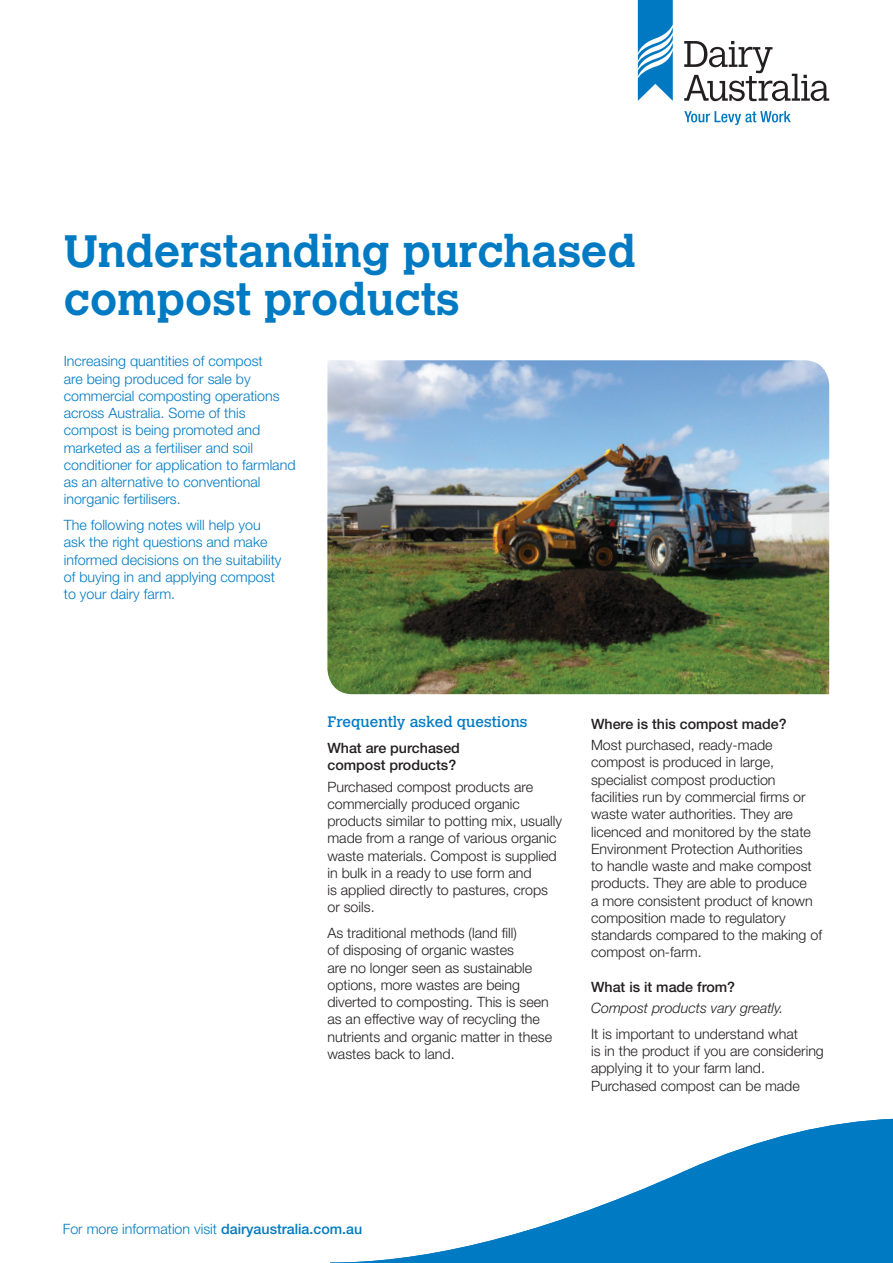
<style>
.page{position:relative;width:893px;height:1263px;background:#fff}
.page>*{position:absolute;margin:0;border:0;box-sizing:border-box;transform-origin:0 0}
.t1{font:700 45px/48px "Calvert MT Std";color:#007ac2}
.t2{font:15px "Calvert MT Std";color:#007ac2}
.t3{font:300 14.25px/17.2px "Helvetica Neue LT Std";color:#231f20}
.t4{font:300 14.25px/17.2px "Helvetica Neue LT Std";color:#007ac2}
.t5{font:500 14.25px/17.2px "Helvetica Neue LT Std";color:#231f20}
.t6{font:italic 300 14.25px "Helvetica Neue LT Std";color:#231f20}
.s1{font-weight:500}
</style>
<div class="page">
<svg style="left:330px;top:1119px;width:563px;height:144px"></svg>
<img style="left:327px;top:360px;width:502px;height:334px">
<svg style="left:684px;top:41px;width:145px;height:60px"></svg>
<svg style="left:638px;top:1px;width:35px;height:100px"></svg>
<svg style="left:684px;top:111px;width:107px;height:14px"></svg>
<hr style="left:638px;top:0;width:35px;height:1px;background:#0079c2">
<h1 class="t1" style="left:64px;top:226px;width:574px">Understanding purchased compost products</h1>
<p class="t4" style="left:64px;top:352px;width:233px">Increasing quantities of compost<br>are being produced for sale by commercial composting operations across Australia. Some of this compost is being promoted and marketed as a fertiliser and soil conditioner for application to farmland as an alternative to conventional inorganic fertilisers.</p>
<p class="t4" style="left:64px;top:516px;width:219px">The following notes will help you ask the right questions and make informed decisions on the suitability of buying in and applying compost to your dairy farm.</p>
<p class="t2" style="left:327px;top:713px;width:201px">Frequently asked questions</p>
<p class="t5" style="left:327px;top:739px;width:134px">What are purchased compost products?</p>
<p class="t3" style="left:327px;top:778px;width:236px">Purchased compost products are commercially produced organic products similar to potting mix, usually made from a range of various organic waste materials. Compost is supplied in bulk in a ready to use form and<br>is applied directly to pastures, crops or soils.</p>
<p class="t3" style="left:327px;top:924px;width:226px">As traditional methods (land fill)<br>of disposing of organic wastes<br>are no longer seen as sustainable options, more wastes are being diverted to composting. This is seen as an effective way of recycling the nutrients and organic matter in these wastes back to land.</p>
<p class="t5" style="left:591px;top:715px;width:197px">Where is this compost made?</p>
<p class="t3" style="left:591px;top:736px;width:232px">Most purchased, ready-made compost is produced in large, specialist compost production facilities run by commercial firms or waste water authorities. They are licenced and monitored by the state<br>Environment Protection Authorities<br>to handle waste and make compost products. They are able to produce<br>a more consistent product of known composition made to regulatory standards compared to the making of compost on-farm.</p>
<p class="t5" style="left:591px;top:978px;width:146px">What is it made from?</p>
<p class="t6" style="left:591px;top:999px;width:194px">Compost products vary greatly.</p>
<p class="t3" style="left:591px;top:1025px;width:234px">It is important to understand what<br>is in the product if you are considering applying it to your farm land.<br>Purchased compost can be made</p>
<p class="t4" style="left:63px;top:1220px;width:301px">For more information visit <span class="s1">dairyaustralia.com.au</span></p>
</div>
